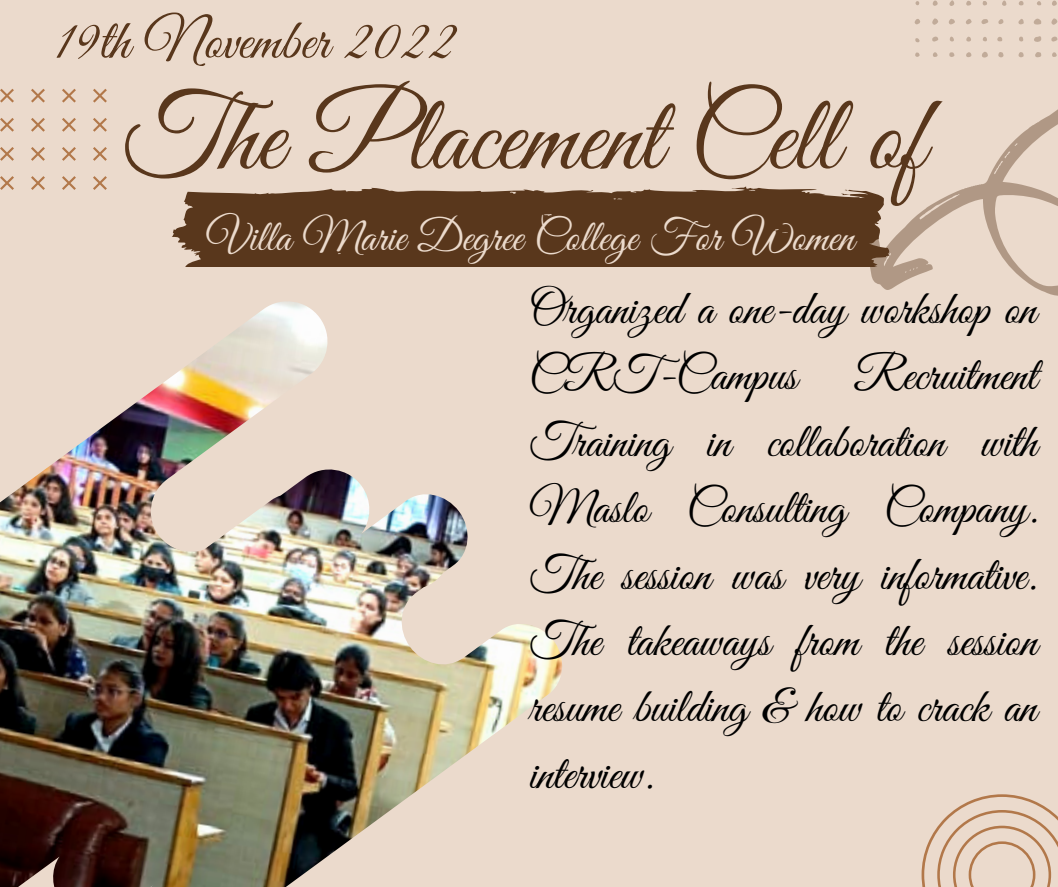
<style>
.page{position:relative;width:1058px;height:887px;background:#fff}
.page>*{position:absolute;margin:0;border:0;box-sizing:border-box;transform-origin:0 0}
.t1{font:108px "Great Vibes";color:#59371c}
.t2{font:57px "Great Vibes";color:#59371c}
.t3{font:48.15px/66.3px "Great Vibes";color:#000;text-align:justify}
.t4{font:43.95px "Great Vibes";color:#ebdacc}
</style>
<div class="page">
<div style="left:0;top:0;width:1058px;height:886px;background:#ebdacc"></div>
<svg style="left:921px;top:794px;width:137px;height:92px"></svg>
<svg style="left:1033px;top:19px;width:8px;height:6px"></svg>
<svg style="left:1034px;top:36px;width:7px;height:6px"></svg>
<svg style="left:981px;top:19px;width:7px;height:5px"></svg>
<svg style="left:932px;top:18px;width:6px;height:7px"></svg>
<svg style="left:949px;top:19px;width:6px;height:6px"></svg>
<svg style="left:982px;top:52px;width:6px;height:3px"></svg>
<svg style="left:966px;top:19px;width:5px;height:5px"></svg>
<svg style="left:914px;top:19px;width:6px;height:6px"></svg>
<svg style="left:1018px;top:19px;width:5px;height:5px"></svg>
<svg style="left:1035px;top:52px;width:6px;height:3px"></svg>
<svg style="left:932px;top:1px;width:5px;height:5px"></svg>
<svg style="left:932px;top:36px;width:6px;height:6px"></svg>
<svg style="left:949px;top:0;width:5px;height:6px"></svg>
<svg style="left:998px;top:19px;width:5px;height:5px"></svg>
<svg style="left:998px;top:52px;width:5px;height:3px"></svg>
<svg style="left:966px;top:1px;width:5px;height:5px"></svg>
<svg style="left:1018px;top:52px;width:5px;height:3px"></svg>
<svg style="left:1002px;top:0;width:4px;height:6px"></svg>
<svg style="left:966px;top:52px;width:5px;height:3px"></svg>
<svg style="left:1018px;top:1px;width:5px;height:5px"></svg>
<svg style="left:949px;top:52px;width:5px;height:3px"></svg>
<svg style="left:982px;top:1px;width:5px;height:4px"></svg>
<svg style="left:997px;top:37px;width:5px;height:4px"></svg>
<svg style="left:966px;top:37px;width:5px;height:5px"></svg>
<svg style="left:1019px;top:37px;width:4px;height:5px"></svg>
<svg style="left:1051px;top:18px;width:6px;height:7px"></svg>
<svg style="left:1052px;top:1px;width:5px;height:5px"></svg>
<svg style="left:1051px;top:36px;width:6px;height:6px"></svg>
<svg style="left:1037px;top:1px;width:4px;height:4px"></svg>
<svg style="left:950px;top:37px;width:4px;height:5px"></svg>
<svg style="left:983px;top:37px;width:4px;height:5px"></svg>
<svg style="left:915px;top:1px;width:4px;height:4px"></svg>
<svg style="left:915px;top:38px;width:4px;height:5px"></svg>
<svg style="left:0;top:89px;width:107px;height:101px"></svg>
<svg style="left:172px;top:186px;width:669px;height:81px;background:#65442a"></svg>
<img style="left:0;top:302px;width:563px;height:584px">
<svg style="left:841px;top:55px;width:217px;height:241px"></svg>
<p class="t2" style="left:53px;top:9px;width:404px">19th November 2022</p>
<h1 class="t1" style="left:122px;top:76px;width:804px">The Placement Cell of</h1>
<p class="t4" style="left:207px;top:213px;width:649px">Villa Marie Degree College For Women</p>
<p class="t3" style="left:529px;top:279px;width:510px">Organized a one-day workshop on CRT-Campus Recruitment Training in collaboration with Maslo Consulting Company.<br>The session was very informative.<br>The takeaways from the session resume building &amp; how to crack an interview.</p>
</div>
